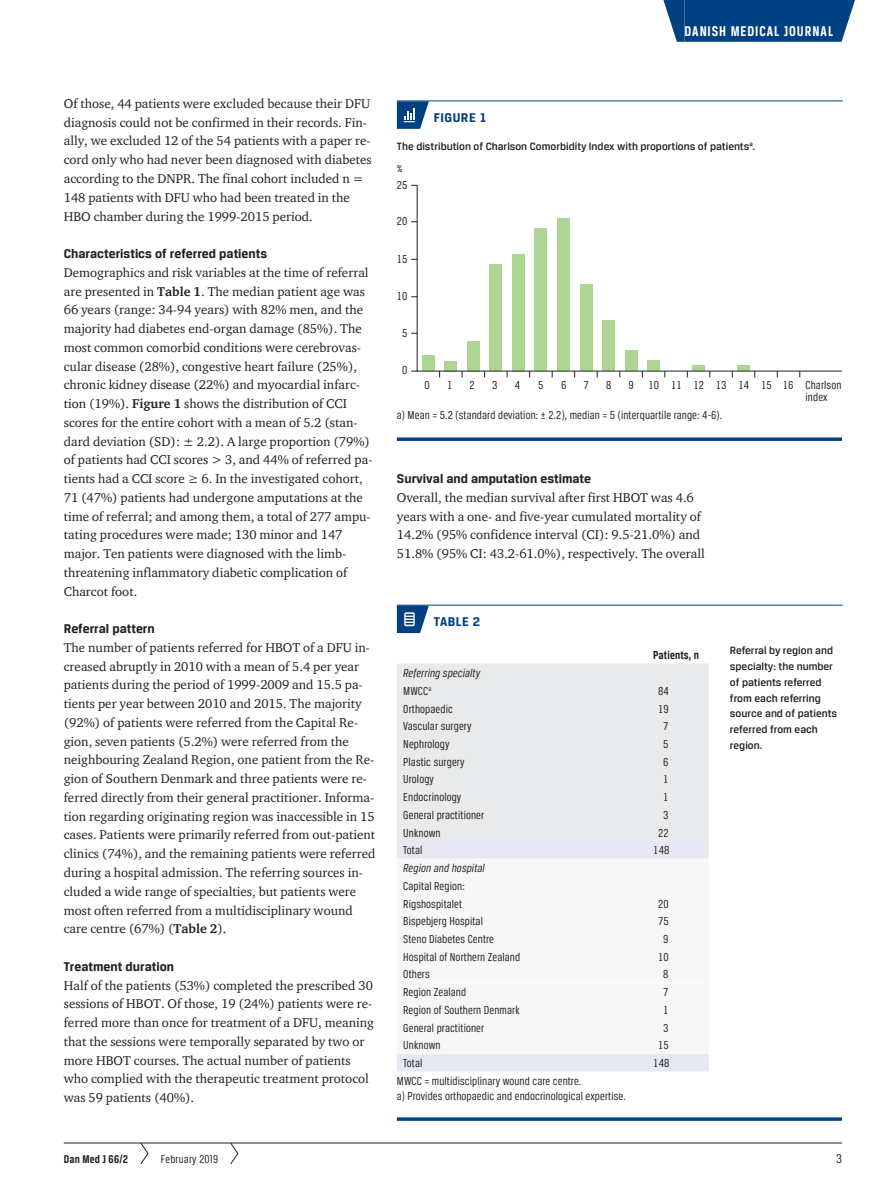
<style>
.page{position:relative;width:893px;height:1191px;background:#fff}
.page>*{position:absolute;margin:0;border:0;box-sizing:border-box;transform-origin:0 0}
.t1{font:700 15px "Breuer Condensed";letter-spacing:.065em;color:#fff}
.t2{font:700 13.5px "Breuer Text";color:#231f20}
.t3{font:700 13.5px "Breuer Text";letter-spacing:.035em;color:#014081}
.t4{font:13.5px "Breuer Condensed";color:#231f20}
.t5{font:13.05px/18.8px "ITC Charter Com";color:#231f20}
.t6{font:12.3px/12px "Breuer Condensed";letter-spacing:.01em;color:#231f20}
.t7{font:italic 12.3px/17.7px "Breuer Condensed";letter-spacing:.01em;color:#231f20}
.t8{font:700 12.3px "Breuer Condensed";letter-spacing:.01em;color:#231f20}
.t9{font:12px "Breuer Condensed";letter-spacing:.02em;color:#231f20}
.t10{font:700 12px "Breuer Condensed";letter-spacing:.02em;color:#231f20}
.t11{font:500 11.25px/15.8px "Breuer Text";color:#231f20}
.s1{font-weight:700}
.s2{font-style:normal}
</style>
<div class="page">
<hr style="left:64px;top:1142px;width:778px;height:1px;background:#231f20">
<div style="left:684px;top:0;width:150px;height:42px;background:#014081"></div>
<svg style="left:663px;top:0;width:21px;height:42px"></svg>
<svg style="left:834px;top:0;width:21px;height:42px"></svg>
<svg style="left:140px;top:1142px;width:9px;height:22px"></svg>
<svg style="left:230px;top:1142px;width:9px;height:22px"></svg>
<hr style="left:397px;top:101px;width:37px;height:1px;background:#014081">
<hr style="left:434px;top:101px;width:409px;height:1px;background:#014081">
<svg style="left:397px;top:101px;width:32px;height:28px"></svg>
<svg style="left:416px;top:185px;width:426px;height:187px"></svg>
<svg style="left:397px;top:437px;width:445px;height:4px;background:#235991"></svg>
<hr style="left:397px;top:605px;width:37px;height:1px;background:#014081">
<hr style="left:434px;top:605px;width:409px;height:1px;background:#014081">
<svg style="left:397px;top:605px;width:32px;height:28px"></svg>
<div style="left:397px;top:664px;width:312px;height:177px;background:#e9eaeb"></div>
<div style="left:397px;top:841px;width:312px;height:230px;background:#e6e9f3"></div>
<svg style="left:397px;top:858px;width:312px;height:195px"></svg>
<hr style="left:397px;top:982px;width:250px;height:1px;background:#fff">
<hr style="left:647px;top:982px;width:62px;height:1px;background:#fff">
<hr style="left:397px;top:1117px;width:445px;height:3px;background:#014081">
<p class="t1" style="left:684px;top:23px;width:150px">DANISH MEDICAL JOURNAL</p>
<p class="t5" style="left:64px;top:94px;width:310px">Of those, 44 patients were excluded because their DFU diagnosis could not be confirmed in their records. Fin&shy;ally, we excluded 12 of the 54 patients with a paper re&shy;cord only who had never been diagnosed with diabetes according to the DNPR. The final cohort included n = 148 patients with DFU who had been treated in the HBO chamber during the 1999-2015 period.</p>
<p class="t2" style="left:64px;top:246px;width:205px">Characteristics of referred patients</p>
<p class="t5" style="left:64px;top:263px;width:310px">Demographics and risk variables at the time of referral are presented in <span class="s1">Table 1</span>. The median patient age was 66 years (range: 34-94 years) with 82% men, and the majority had diabetes end-organ damage (85%). The most common comorbid conditions were cerebrovas&shy;cular disease (28%), congestive heart failure (25%), chronic kidney disease (22%) and myocardial infarc&shy;tion (19%). <span class="s1">Figure 1</span> shows the distribution of CCI scores for the entire cohort with a mean of 5.2 (stan&shy;dard deviation (SD): ± 2.2). A large proportion (79%) of patients had CCI scores &gt; 3, and 44% of referred pa&shy;tients had a CCI score ≥ 6. In the investigated cohort, 71 (47%) patients had undergone amputations at the time of referral; and among them, a total of 277 ampu&shy;tating procedures were made; 130 minor and 147 major. Ten patients were diagnosed with the limb&shy;threatening inflammatory diabetic complication of Charcot foot.</p>
<p class="t2" style="left:64px;top:621px;width:92px">Referral pattern</p>
<p class="t5" style="left:64px;top:638px;width:313px">The number of patients referred for HBOT of a DFU in&shy;creased abruptly in 2010 with a mean of 5.4 per year patients during the period of 1999-2009 and 15.5 pa&shy;tients per year between 2010 and 2015. The majority (92%) of patients were referred from the Capital Re&shy;gion, seven patients (5.2%) were referred from the neighbouring Zealand Region, one patient from the Re&shy;gion of Southern Denmark and three patients were re&shy;ferred directly from their general practitioner. Informa&shy;tion regarding originating region was inaccessible in 15 cases. Patients were primarily referred from out-patient clinics (74%), and the remaining patients were referred during a hospital admission. The referring sources in&shy;cluded a wide range of specialties, but patients were most often referred from a multidisciplinary wound care centre (67%) (<span class="s1">Table 2</span>).</p>
<p class="t2" style="left:64px;top:958px;width:112px">Treatment duration</p>
<p class="t5" style="left:64px;top:975px;width:312px">Half of the patients (53%) completed the prescribed 30 sessions of HBOT. Of those, 19 (24%) patients were re&shy;ferred more than once for treatment of a DFU, meaning that the sessions were temporally separated by two or more HBOT courses. The actual number of patients who complied with the therapeutic treatment protocol was 59 patients (40%).</p>
<p class="t10" style="left:64px;top:1152px;width:66px">Dan Med J 66/2</p>
<p class="t9" style="left:161px;top:1152px;width:59px">February 2019</p>
<p class="t3" style="left:434px;top:110px;width:55px">FIGURE 1</p>
<p class="t11" style="left:397px;top:138px;width:360px">The distribution of Charlson Comorbidity Index with proportions of patients<sup>a</sup>.</p>
<p class="t6" style="left:397px;top:178px;width:12px">25</p>
<p class="t6" style="left:397px;top:215px;width:12px">20</p>
<p class="t6" style="left:397px;top:252px;width:12px">15</p>
<p class="t6" style="left:397px;top:290px;width:12px">10</p>
<p class="t6" style="left:397px;top:162px;width:7px">%</p>
<p class="t6" style="left:402px;top:326px;width:7px">5</p>
<p class="t6" style="left:402px;top:364px;width:7px">0</p>
<p class="t6" style="left:424px;top:379px;width:7px">0</p>
<p class="t6" style="left:447px;top:379px;width:7px">1</p>
<p class="t6" style="left:470px;top:379px;width:7px">2</p>
<p class="t6" style="left:492px;top:379px;width:7px">3</p>
<p class="t6" style="left:515px;top:379px;width:7px">4</p>
<p class="t6" style="left:538px;top:379px;width:7px">5</p>
<p class="t6" style="left:561px;top:379px;width:7px">6</p>
<p class="t6" style="left:584px;top:379px;width:7px">7</p>
<p class="t6" style="left:606px;top:379px;width:7px">8</p>
<p class="t6" style="left:628px;top:379px;width:166px">9 10 11 12 13 14 15 16</p>
<p class="t6" style="left:397px;top:409px;width:327px">a) Mean = 5.2 (standard deviation: ± 2.2), median = 5 (interquartile range: 4-6).</p>
<p class="t6" style="left:805px;top:379px;width:37px">Charlson index</p>
<p class="t2" style="left:397px;top:471px;width:196px">Survival and amputation estimate</p>
<p class="t5" style="left:397px;top:488px;width:309px">Overall, the median survival after first HBOT was 4.6 years with a one- and five-year cumulated mortality of 14.2% (95% confidence interval (CI): 9.5-21.0%) and 51.8% (95% CI: 43.2-61.0%), respectively. The overall</p>
<p class="t3" style="left:434px;top:614px;width:48px">TABLE 2</p>
<p class="t7" style="left:403px;top:664px;width:78px">Referring specialty<br><span class="s2">MWCC</span><sup>a</sup></p>
<p class="t8" style="left:653px;top:648px;width:47px">Patients, n</p>
<p class="t6" style="left:658px;top:684px;width:12px">84</p>
<p class="t6" style="left:403px;top:702px;width:51px">Orthopaedic</p>
<p class="t6" style="left:658px;top:702px;width:12px">19</p>
<p class="t6" style="left:403px;top:720px;width:70px">Vascular surgery</p>
<p class="t6" style="left:663px;top:720px;width:7px">7</p>
<p class="t6" style="left:403px;top:738px;width:48px">Nephrology</p>
<p class="t6" style="left:663px;top:738px;width:7px">5</p>
<p class="t6" style="left:403px;top:755px;width:63px">Plastic surgery</p>
<p class="t6" style="left:663px;top:755px;width:7px">6</p>
<p class="t6" style="left:403px;top:773px;width:32px">Urology</p>
<p class="t6" style="left:663px;top:773px;width:7px">1</p>
<p class="t6" style="left:403px;top:791px;width:60px">Endocrinology</p>
<p class="t6" style="left:663px;top:791px;width:7px">1</p>
<p class="t6" style="left:403px;top:808px;width:83px">General practitioner</p>
<p class="t6" style="left:663px;top:808px;width:7px">3</p>
<p class="t6" style="left:403px;top:826px;width:39px">Unknown</p>
<p class="t6" style="left:658px;top:826px;width:12px">22</p>
<p class="t6" style="left:403px;top:844px;width:21px">Total</p>
<p class="t6" style="left:653px;top:844px;width:18px">148</p>
<p class="t7" style="left:403px;top:859px;width:83px">Region and hospital</p>
<p class="t6" style="left:403px;top:876px;width:63px;line-height:17.7px">Capital Region:<br>Rigshospitalet</p>
<p class="t6" style="left:658px;top:897px;width:12px">20</p>
<p class="t6" style="left:403px;top:915px;width:81px">Bispebjerg Hospital</p>
<p class="t6" style="left:658px;top:915px;width:12px">75</p>
<p class="t6" style="left:403px;top:933px;width:92px">Steno Diabetes Centre</p>
<p class="t6" style="left:663px;top:933px;width:7px">9</p>
<p class="t6" style="left:403px;top:950px;width:118px">Hospital of Northern Zealand</p>
<p class="t6" style="left:658px;top:950px;width:12px">10</p>
<p class="t6" style="left:403px;top:968px;width:28px">Others</p>
<p class="t6" style="left:663px;top:968px;width:7px">8</p>
<p class="t6" style="left:403px;top:986px;width:64px">Region Zealand</p>
<p class="t6" style="left:663px;top:986px;width:7px">7</p>
<p class="t6" style="left:403px;top:1003px;width:118px">Region of Southern Denmark</p>
<p class="t6" style="left:663px;top:1003px;width:7px">1</p>
<p class="t6" style="left:403px;top:1021px;width:83px">General practitioner</p>
<p class="t6" style="left:663px;top:1021px;width:7px">3</p>
<p class="t6" style="left:403px;top:1039px;width:39px">Unknown</p>
<p class="t6" style="left:658px;top:1039px;width:12px">15</p>
<p class="t6" style="left:403px;top:1057px;width:21px">Total</p>
<p class="t6" style="left:653px;top:1057px;width:18px">148</p>
<p class="t6" style="left:397px;top:1073px;width:230px;line-height:15px">MWCC = multidisciplinary wound care centre.<br>a) Provides orthopaedic and endocrinological expertise.</p>
<p class="t11" style="left:730px;top:642px;width:109px">Referral by region and specialty: the number of patients referred from each referring source and of patients referred from each region.</p>
<p class="t4" style="left:836px;top:1150px;width:7px">3</p>
</div>
